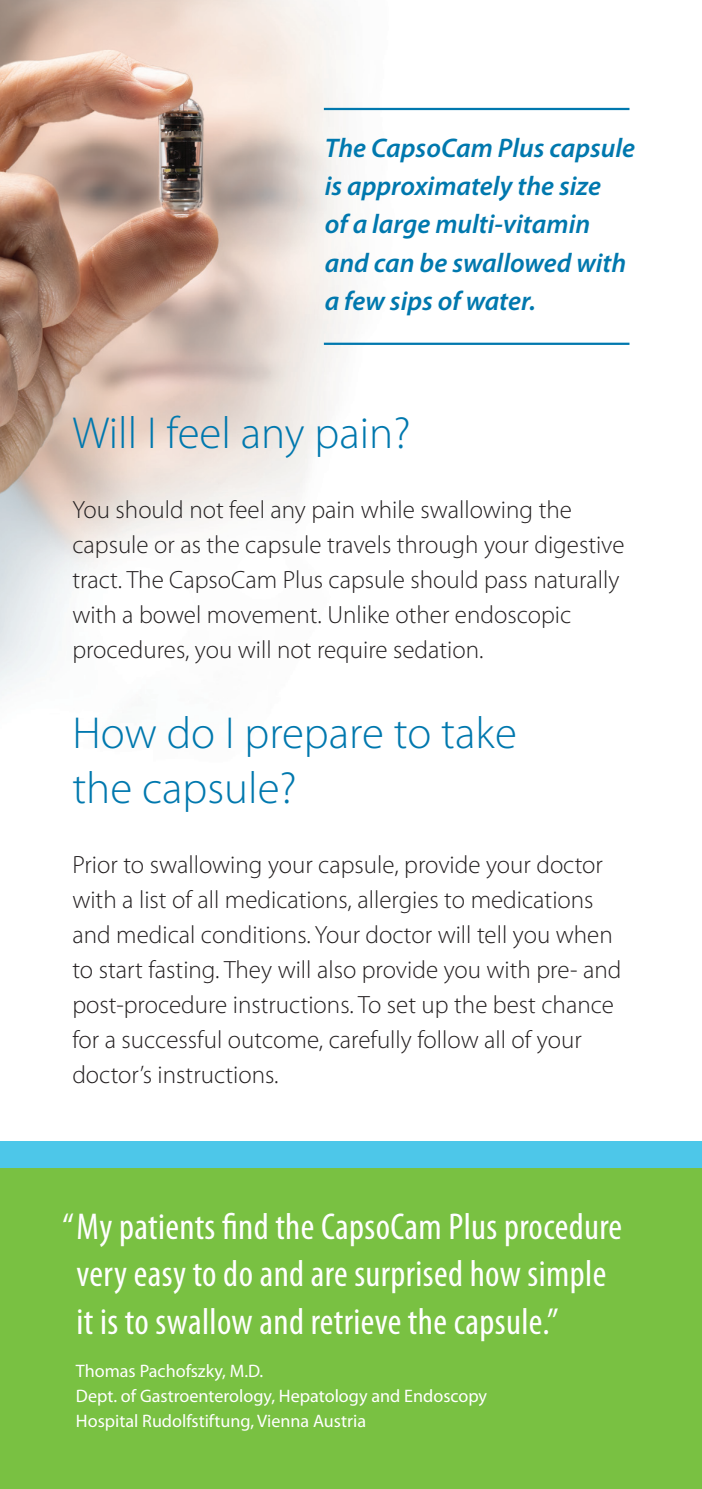
<style>
.page{position:relative;width:702px;height:1489px;background:#fff}
.page>*{position:absolute;margin:0;border:0;box-sizing:border-box;transform-origin:0 0}
.t1{font:300 45px/55px "Myriad Pro";color:#0078ae}
.t2{font:condensed 37.5px/47.5px "Myriad Pro";letter-spacing:.01em;color:#fff}
.t3{font:italic 600 27px/38.2px "Myriad Pro";color:#0078ae}
.t4{font:300 25px/35px "Myriad Pro";color:#231f20}
.t5{font:18px "Myriad Pro";color:#fff}
</style>
<div class="page">
<img style="left:0;top:0;width:573px;height:696px">
<div style="left:0;top:1141px;width:702px;height:27px;background:#4dc7e9"></div>
<div style="left:0;top:1168px;width:702px;height:320px;background:#79c142"></div>
<hr style="left:324px;top:342px;width:305px;height:3px;background:#0078ae">
<hr style="left:324px;top:108px;width:305px;height:2px;background:#0078ae">
<p class="t3" style="left:325px;top:128px;width:312px">The CapsoCam Plus capsule is approximately the size<br>of a large multi‐vitamin and can be swallowed with a few sips of water.</p>
<p class="t1" style="left:72px;top:405px;width:340px">Will I feel any pain?</p>
<p class="t4" style="left:72px;top:491px;width:553px">You should not feel any pain while swallowing the capsule or as the capsule travels through your digestive tract. The CapsoCam Plus capsule should pass naturally with a bowel movement. Unlike other endoscopic procedures, you will not require sedation.</p>
<p class="t1" style="left:72px;top:705px;width:446px">How do I prepare to take the capsule?</p>
<p class="t4" style="left:72px;top:846px;width:550px">Prior to swallowing your capsule, provide your doctor with a list of all medications, allergies to medications and medical conditions. Your doctor will tell you when to start fasting. They will also provide you with pre- and post-procedure instructions. To set up the best chance for a successful outcome, carefully follow all of your doctor’s instructions.</p>
<p class="t2" style="left:77px;top:1202px;width:547px;text-indent:-14px">“My patients find the CapsoCam Plus procedure very easy to do and are surprised how simple it is to swallow and retrieve the capsule.”</p>
<p class="t5" style="left:76px;top:1359px;width:189px">Thomas Pachofszky, M.D.</p>
<p class="t5" style="left:76px;top:1384px;width:413px">Dept. of Gastroenterology, Hepatology and Endoscopy</p>
<p class="t5" style="left:76px;top:1409px;width:291px">Hospital Rudolfstiftung, Vienna Austria</p>
</div>
